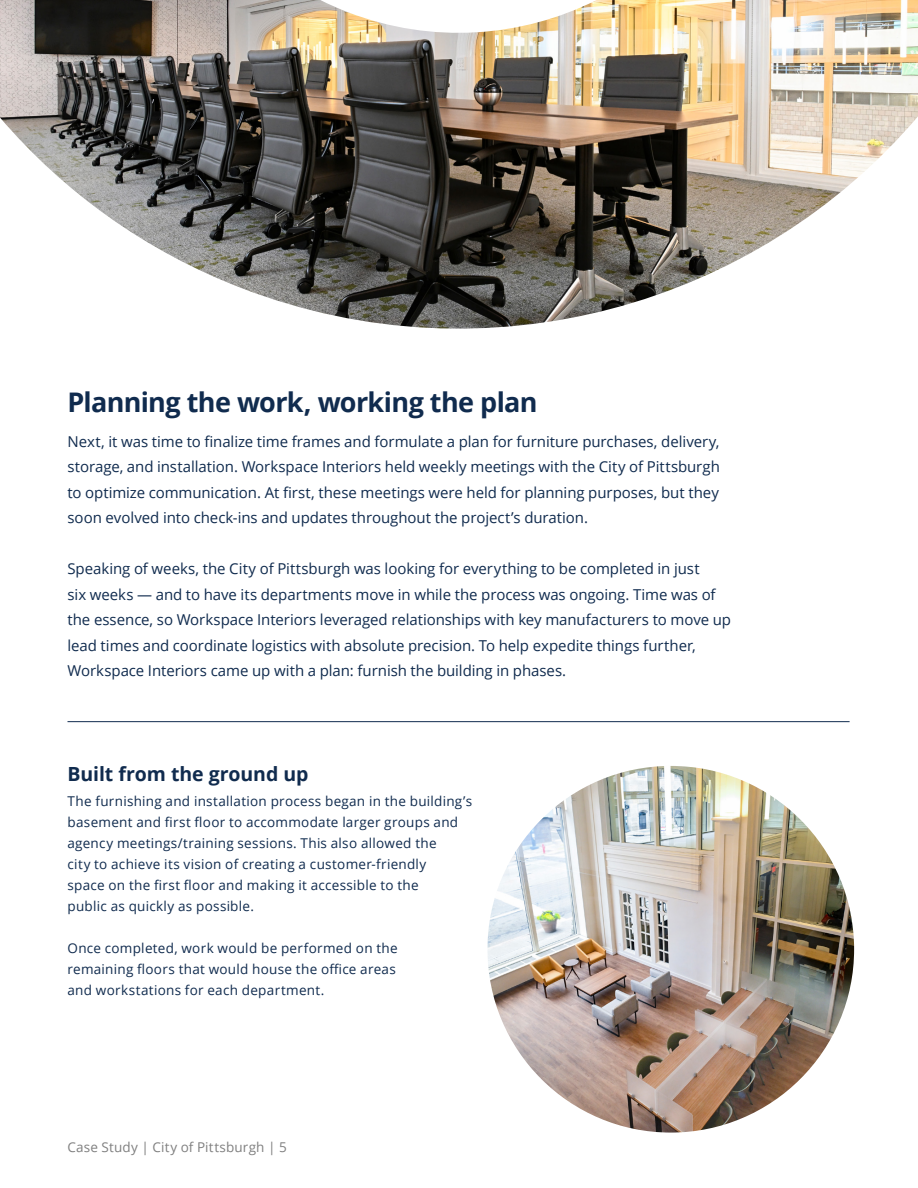
<style>
.page{position:relative;width:918px;height:1188px;background:#fff}
.page>*{position:absolute;margin:0;border:0;box-sizing:border-box;transform-origin:0 0}
.t1{font:700 27px "Open Sans";letter-spacing:-.025em;color:#102b4e}
.t2{font:700 19.5px "Open Sans";letter-spacing:-.005em;color:#102b4e}
.t3{font:15px/25.5px "Open Sans";letter-spacing:-.005em;color:#102b4e;text-align:justify}
.t4{font:13.5px/21px "Open Sans";letter-spacing:.02em;color:#102b4e}
.t5{font:13.5px "Open Sans";letter-spacing:.015em;color:#808080}
</style>
<div class="page">
<img style="left:0;top:0;width:918px;height:329px">
<img style="left:487px;top:766px;width:367px;height:367px;border-radius:183px">
<hr style="left:68px;top:721px;width:782px;height:1px;background:#102b4e">
<h1 class="t1" style="left:68px;top:383px;width:472px">Planning the work, working the plan</h1>
<p class="t3" style="left:68px;top:428px;width:654px">Next, it was time to finalize time frames and formulate a plan for furniture purchases, delivery, storage, and installation. Workspace Interiors held weekly meetings with the City of Pittsburgh to optimize communication. At first, these meetings were held for planning purposes, but they soon evolved into check-ins and updates throughout the project’s duration.</p>
<p class="t3" style="left:68px;top:555px;width:665px;text-align:left">Speaking of weeks, the City of Pittsburgh was looking for everything to be completed in just<br>six weeks — and to have its departments move in while the process was ongoing. Time was of the essence, so Workspace Interiors leveraged relationships with key manufacturers to move up lead times and coordinate logistics with absolute precision. To help expedite things further, Workspace Interiors came up with a plan: furnish the building in phases.</p>
<h2 class="t2" style="left:68px;top:760px;width:242px">Built from the ground up</h2>
<p class="t4" style="left:68px;top:790px;width:406px">The furnishing and installation process began in the building’s basement and first floor to accommodate larger groups and agency meetings/training sessions. This also allowed the<br>city to achieve its vision of creating a customer-friendly<br>space on the first floor and making it accessible to the<br>public as quickly as possible.</p>
<p class="t4" style="left:68px;top:937px;width:332px">Once completed, work would be performed on the remaining floors that would house the office areas and workstations for each department.</p>
<p class="t5" style="left:68px;top:1138px;width:221px">Case Study | City of Pittsburgh | 5</p>
</div>
